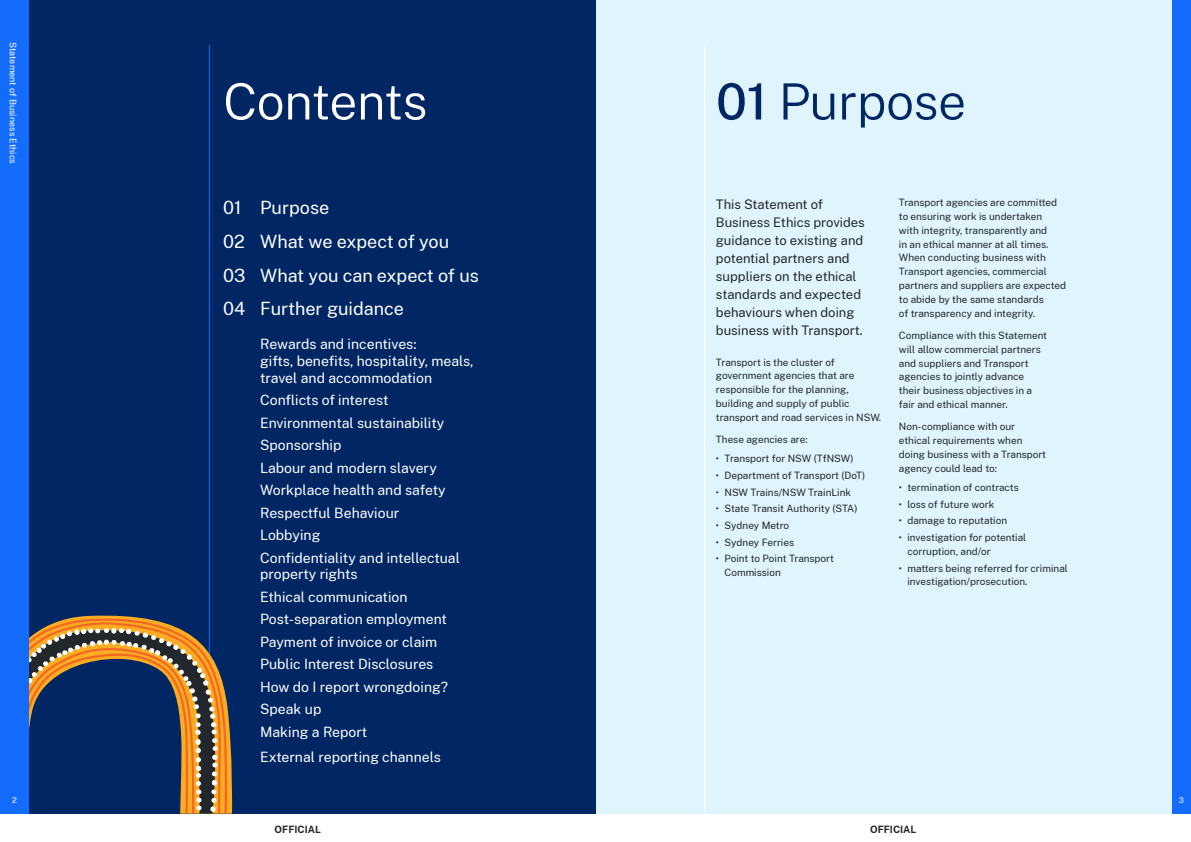
<style>
.page{position:relative;width:1191px;height:842px;background:#fff}
.page>*{position:absolute;margin:0;border:0;box-sizing:border-box;transform-origin:0 0}
.H1_-_Title{font:300 50px "Public Sans NSW";letter-spacing:-.01em;color:#002664}
.H1_-_Title-2{font:300 50px "Public Sans NSW";letter-spacing:-.01em;color:#fff}
.Content{font:18px "Public Sans NSW";color:#fff}
.Sub_content{font:14px/16.8px "Public Sans NSW";color:#fff}
.P_-_Intro{font:13px/17.9px "Public Sans NSW";color:#22272b}
.P_-_Body{font:10px/13.8px "Public Sans NSW";color:#22272b}
.P_-_Bullets{font:10px/13.8px "Public Sans NSW";color:#22272b}
.t1{font:700 10px "Public Sans NSW";color:#22272b}
.t2{font:9px "Public Sans NSW";color:#fff}
.t3{font:8px "Public Sans NSW";color:#fff}
.s1{font-weight:500}
.s2{color:#002664}
</style>
<div class="page">
<div style="left:28px;top:0;width:1150px;height:814px;background:#e0f4fe"></div>
<div style="left:27px;top:0;width:568px;height:813px;background:#002664"></div>
<hr style="left:209px;top:45px;width:1px;height:769px;background:#146cfd">
<hr style="left:704px;top:45px;width:1px;height:769px;background:#fff">
<div style="left:1171px;top:0;width:20px;height:814px;background:#146cfd"></div>
<svg style="left:28px;top:612px;width:205px;height:202px"></svg>
<svg style="left:28px;top:617px;width:199px;height:197px"></svg>
<svg style="left:28px;top:621px;width:193px;height:193px"></svg>
<svg style="left:28px;top:627px;width:190px;height:187px"></svg>
<div style="left:0;top:0;width:28px;height:814px;background:#146cfd"></div>
<p class="t2" style="left:20px;top:42px;width:124px;rotate:90deg">Statement of Business Ethics</p>
<p class="t3" style="left:12px;top:794px;width:6px">2</p>
<h1 class="H1_-_Title-2" style="left:223px;top:65px;width:206px">Contents</h1>
<p class="Content" style="left:223px;top:194px;width:108px">01 Purpose</p>
<p class="Content" style="left:223px;top:228px;width:227px">02 What we expect of you</p>
<p class="Content" style="left:223px;top:262px;width:257px">03 What you can expect of us</p>
<p class="Content" style="left:223px;top:296px;width:182px">04 Further guidance</p>
<p class="Sub_content" style="left:260px;top:335px;width:215px">Rewards and incentives:<br>gifts, benefits, hospitality, meals, travel and accommodation</p>
<p class="Sub_content" style="left:260px;top:391px;width:130px">Conflicts of interest</p>
<p class="Sub_content" style="left:260px;top:413px;width:186px">Environmental sustainability</p>
<p class="Sub_content" style="left:260px;top:436px;width:83px">Sponsorship</p>
<p class="Sub_content" style="left:260px;top:458px;width:178px">Labour and modern slavery</p>
<p class="Sub_content" style="left:260px;top:481px;width:187px">Workplace health and safety</p>
<p class="Sub_content" style="left:260px;top:503px;width:141px">Respectful Behaviour</p>
<p class="Sub_content" style="left:260px;top:526px;width:62px">Lobbying</p>
<p class="Sub_content" style="left:260px;top:548px;width:201px">Confidentiality and intellectual property rights</p>
<p class="Sub_content" style="left:260px;top:587px;width:149px">Ethical communication</p>
<p class="Sub_content" style="left:260px;top:610px;width:188px">Post-separation employment</p>
<p class="Sub_content" style="left:260px;top:632px;width:178px">Payment of invoice or claim</p>
<p class="Sub_content" style="left:260px;top:655px;width:175px">Public Interest Disclosures</p>
<p class="Sub_content" style="left:260px;top:677px;width:189px">How do I report wrongdoing?</p>
<p class="Sub_content" style="left:260px;top:700px;width:63px">Speak up</p>
<p class="Sub_content" style="left:260px;top:722px;width:108px">Making a Report</p>
<p class="Sub_content" style="left:260px;top:747px;width:182px">External reporting channels</p>
<h1 class="H1_-_Title" style="left:716px;top:65px;width:252px"><span class="s1">01</span> Purpose</h1>
<p class="P_-_Intro" style="left:716px;top:195px;width:150px">This Statement of<br>Business Ethics provides guidance to existing and potential partners and suppliers on the ethical standards and expected behaviours when doing business with Transport.</p>
<p class="P_-_Body" style="left:716px;top:354px;width:166px">Transport is the cluster of government agencies that are responsible for the planning, building and supply of public transport and road services in NSW.</p>
<p class="P_-_Body" style="left:716px;top:432px;width:93px">These agencies are:</p>
<p class="P_-_Bullets" style="left:716px;top:451px;width:139px"><span class="s2">•</span> Transport for NSW (TfNSW)</p>
<p class="P_-_Bullets" style="left:716px;top:468px;width:151px"><span class="s2">•</span> Department of Transport (DoT)</p>
<p class="P_-_Bullets" style="left:716px;top:485px;width:137px"><span class="s2">•</span> NSW Trains/NSW TrainLink</p>
<p class="P_-_Bullets" style="left:716px;top:501px;width:143px"><span class="s2">•</span> State Transit Authority (STA)</p>
<p class="P_-_Bullets" style="left:716px;top:518px;width:75px"><span class="s2">•</span> Sydney Metro</p>
<p class="P_-_Bullets" style="left:716px;top:534px;width:80px"><span class="s2">•</span> Sydney Ferries</p>
<p class="P_-_Bullets" style="left:724px;top:551px;width:111px;text-indent:-9px"><span class="s2">•</span> Point to Point Transport<br>Commission</p>
<p class="P_-_Body" style="left:899px;top:195px;width:169px">Transport agencies are committed to ensuring work is undertaken<br>with integrity, transparently and<br>in an ethical manner at all times.<br>When conducting business with<br>Transport agencies, commercial partners and suppliers are expected to abide by the same standards<br>of transparency and integrity.</p>
<p class="P_-_Body" style="left:899px;top:328px;width:150px">Compliance with this Statement will allow commercial partners and suppliers and Transport agencies to jointly advance their business objectives in a fair and ethical manner.</p>
<p class="P_-_Body" style="left:899px;top:419px;width:149px">Non-compliance with our ethical requirements when doing business with a Transport agency could lead to:</p>
<p class="P_-_Bullets" style="left:899px;top:480px;width:121px"><span class="s2">•</span> termination of contracts</p>
<p class="P_-_Bullets" style="left:899px;top:497px;width:97px"><span class="s2">•</span> loss of future work</p>
<p class="P_-_Bullets" style="left:899px;top:513px;width:110px"><span class="s2">•</span> damage to reputation</p>
<p class="P_-_Bullets" style="left:907px;top:530px;width:120px;text-indent:-9px"><span class="s2">•</span> investigation for potential corruption, and/or</p>
<p class="P_-_Bullets" style="left:907px;top:560px;width:162px;text-indent:-9px"><span class="s2">•</span> matters being referred for criminal investigation/prosecution.</p>
<p class="t1" style="left:275px;top:822px;width:48px">OFFICIAL</p>
<p class="t1" style="left:870px;top:822px;width:48px">OFFICIAL</p>
<p class="t3" style="left:1178px;top:794px;width:7px">3</p>
</div>
